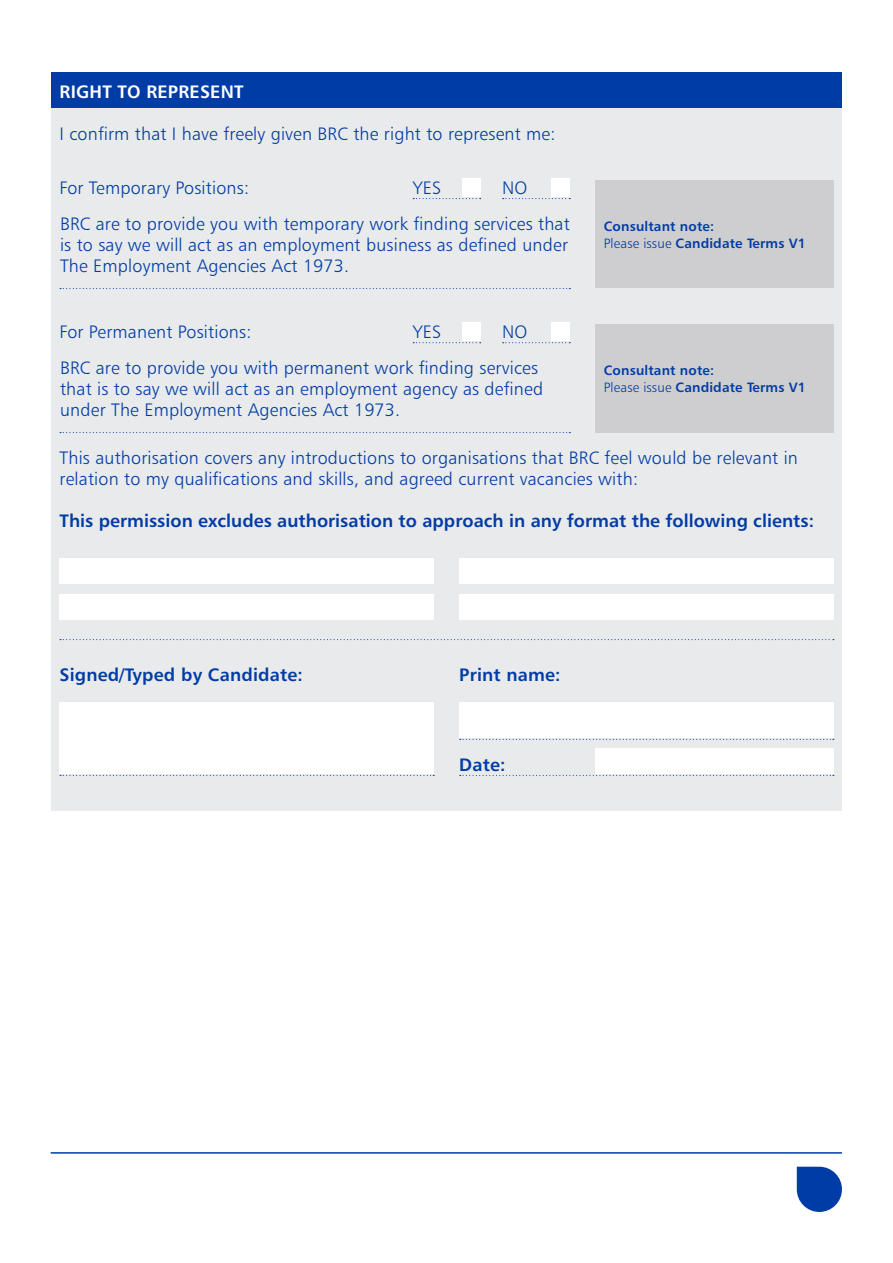
<style>
.page{position:relative;width:893px;height:1263px;background:#fff}
.page>*{position:absolute;margin:0;border:0;box-sizing:border-box;transform-origin:0 0}
.t1{font:18px/21px "Humanist 777 BT Light B";letter-spacing:.01em;color:#003ca6}
.t2{font:18px "Humanist 777 BT Bold B";color:#003ca6}
.t3{font:18px "Humanist 777 BT Bold B";letter-spacing:.01em;color:#fff}
.t4{font:13.5px/16.5px "Humanist 777 BT Bold B";letter-spacing:.01em;color:#003ca6}
.s1{font-family:"Humanist 777 BT Light B"}
</style>
<div class="page">
<div style="left:51px;top:108px;width:791px;height:702px;background:#e9eaeb"></div>
<svg style="left:60px;top:288px;width:510px;height:1px"></svg>
<svg style="left:60px;top:432px;width:510px;height:1px"></svg>
<svg style="left:60px;top:775px;width:374px;height:1px"></svg>
<svg style="left:460px;top:739px;width:374px;height:1px"></svg>
<svg style="left:460px;top:775px;width:374px;height:1px"></svg>
<svg style="left:60px;top:639px;width:774px;height:1px"></svg>
<div style="left:51px;top:73px;width:790px;height:35px;background:#003ca6"></div>
<hr style="left:51px;top:1152px;width:791px;height:2px;background:#003ca6">
<svg style="left:797px;top:1167px;width:45px;height:45px;background:#285bb4"></svg>
<svg style="left:413px;top:198px;width:68px;height:1px"></svg>
<svg style="left:413px;top:342px;width:68px;height:1px"></svg>
<svg style="left:503px;top:198px;width:67px;height:1px"></svg>
<svg style="left:503px;top:342px;width:67px;height:1px"></svg>
<div style="left:595px;top:180px;width:238px;height:108px;background:#ceced0"></div>
<div style="left:595px;top:324px;width:238px;height:108px;background:#ceced0"></div>
<div style="left:462px;top:178px;width:18px;height:18px;background:#fff"></div>
<div style="left:462px;top:322px;width:18px;height:18px;background:#fff"></div>
<div style="left:552px;top:178px;width:18px;height:18px;background:#fff"></div>
<div style="left:552px;top:322px;width:18px;height:18px;background:#fff"></div>
<div style="left:60px;top:558px;width:374px;height:26px;background:#fff"></div>
<div style="left:60px;top:594px;width:374px;height:26px;background:#fff"></div>
<div style="left:459px;top:558px;width:374px;height:26px;background:#fff"></div>
<div style="left:459px;top:594px;width:374px;height:26px;background:#fff"></div>
<div style="left:595px;top:748px;width:238px;height:26px;background:#fff"></div>
<div style="left:459px;top:702px;width:374px;height:36px;background:#fff"></div>
<div style="left:60px;top:702px;width:374px;height:72px;background:#fff"></div>
<p class="t3" style="left:60px;top:80px;width:186px">RIGHT TO REPRESENT</p>
<p class="t1" style="left:60px;top:123px;width:497px">I confirm that I have freely given BRC the right to represent me:</p>
<p class="t1" style="left:60px;top:177px;width:191px">For Temporary Positions:</p>
<p class="t1" style="left:502px;top:177px;width:27px">NO</p>
<p class="t1" style="left:413px;top:177px;width:30px">YES</p>
<p class="t1" style="left:60px;top:213px;width:511px;text-align:justify">BRC are to provide you with temporary work finding services that is to say we will act as an employment business as defined under The Employment Agencies Act 1973.</p>
<p class="t1" style="left:60px;top:321px;width:193px">For Permanent Positions:</p>
<p class="t1" style="left:413px;top:321px;width:30px">YES</p>
<p class="t1" style="left:502px;top:321px;width:27px">NO</p>
<p class="t1" style="left:60px;top:357px;width:485px">BRC are to provide you with permanent work finding services that is to say we will act as an employment agency as defined under The Employment Agencies Act 1973.</p>
<p class="t4" style="left:604px;top:218px;width:204px">Consultant note:<br><span class="s1">Please issue</span> Candidate Terms V1</p>
<p class="t4" style="left:604px;top:362px;width:204px">Consultant note:<br><span class="s1">Please issue</span> Candidate Terms V1</p>
<p class="t1" style="left:60px;top:447px;width:740px">This authorisation covers any introductions to organisations that BRC feel would be relevant in relation to my qualifications and skills, and agreed current vacancies with:</p>
<p class="t2" style="left:60px;top:509px;width:756px">This permission excludes authorisation to approach in any format the following clients:</p>
<p class="t2" style="left:60px;top:663px;width:245px">Signed/Typed by Candidate:</p>
<p class="t2" style="left:459px;top:663px;width:103px">Print name:</p>
<p class="t2" style="left:459px;top:753px;width:48px">Date:</p>
</div>
